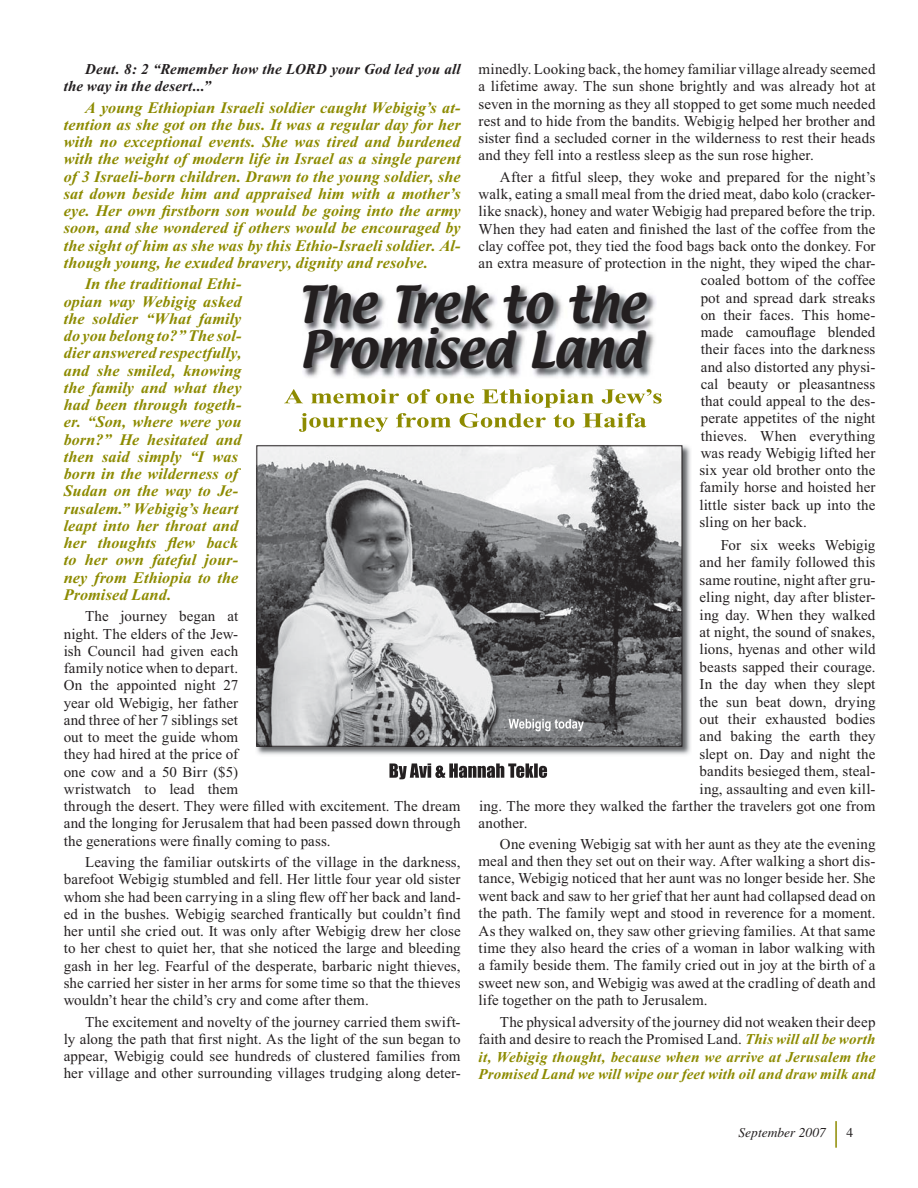
<style>
.page{position:relative;width:918px;height:1188px;background:#fff}
.page>*{position:absolute;margin:0;border:0;box-sizing:border-box;transform-origin:0 0}
.t1{font:45px/45px "Textile";letter-spacing:-.01em;color:#231f20}
.t2{font:italic 700 16.2px/17.2px "Times New Roman";letter-spacing:.01em;color:#8d8b00;text-align:justify}
.t3{font:15px/17.2px "Times New Roman";letter-spacing:.005em;color:#231f20;text-align:justify}
.t4{font:italic 700 15px/17.4px "Times New Roman";letter-spacing:.015em;color:#8d8b00;text-align:justify}
.t5{font:italic 700 15px/17.2px "Times New Roman";letter-spacing:.01em;color:#231f20}
.t6{font:italic 13.5px "Times";color:#231f20}
.t7{font:13.5px "Times";color:#231f20}
.s1{font-weight:400;font-style:normal;color:#231f20}
</style>
<div class="page">
<hr style="left:835px;top:1121px;width:2px;height:27px;background:#8d8b00">
<img style="left:303px;top:285px;width:353px;height:93px">
<img style="left:256px;top:445px;width:435px;height:310px">
<img style="left:258px;top:447px;width:422px;height:298px">
<div style="left:256px;top:445px;width:426px;height:302px;border:1px solid #231f20"></div>
<svg style="left:284px;top:389px;width:378px;height:43px"></svg>
<svg style="left:389px;top:763px;width:158px;height:16px"></svg>
<svg style="left:509px;top:719px;width:75px;height:12px"></svg>
<p class="t3" style="left:479px;top:62px;width:398px">minedly. Looking back, the homey familiar village already seemed a lifetime away. The sun shone brightly and was already hot at seven in the morning as they all stopped to get some much needed rest and to hide from the bandits. Webigig helped her brother and sister find a secluded corner in the wilderness to rest their heads and they fell into a restless sleep as the sun rose higher.</p>
<p class="t3" style="left:500px;top:170px;width:377px">After a fitful sleep, they woke and prepared for the night’s</p>
<p class="t3" style="left:479px;top:187px;width:398px">walk, eating a small meal from the dried meat, dabo kolo (cracker-</p>
<p class="t3" style="left:479px;top:204px;width:398px">like snack), honey and water Webigig had prepared before the trip.</p>
<p class="t3" style="left:479px;top:221px;width:398px">When they had eaten and finished the last of the coffee from the</p>
<p class="t3" style="left:479px;top:239px;width:398px">clay coffee pot, they tied the food bags back onto the donkey. For</p>
<p class="t3" style="left:479px;top:256px;width:398px">an extra measure of protection in the night, they wiped the char-</p>
<p class="t3" style="left:701px;top:273px;width:176px">coaled bottom of the coffee</p>
<p class="t3" style="left:701px;top:290px;width:176px">pot and spread dark streaks</p>
<p class="t3" style="left:701px;top:308px;width:176px">on their faces. This home-</p>
<p class="t3" style="left:701px;top:325px;width:176px">made camouflage blended</p>
<p class="t3" style="left:701px;top:342px;width:176px">their faces into the darkness</p>
<p class="t3" style="left:701px;top:359px;width:176px">and also distorted any physi-</p>
<p class="t3" style="left:701px;top:377px;width:176px">cal beauty or pleasantness</p>
<p class="t3" style="left:701px;top:394px;width:176px">that could appeal to the des-</p>
<p class="t3" style="left:701px;top:411px;width:176px">perate appetites of the night</p>
<p class="t3" style="left:701px;top:428px;width:176px">thieves. When everything</p>
<p class="t3" style="left:701px;top:446px;width:176px">was ready Webigig lifted her</p>
<p class="t3" style="left:700px;top:463px;width:177px">six year old brother onto the</p>
<p class="t3" style="left:700px;top:480px;width:177px">family horse and hoisted her</p>
<p class="t3" style="left:700px;top:497px;width:177px">little sister back up into the</p>
<p class="t3" style="left:700px;top:515px;width:109px">sling on her back.</p>
<p class="t3" style="left:721px;top:538px;width:156px">For six weeks Webigig</p>
<p class="t3" style="left:700px;top:555px;width:177px">and her family followed this</p>
<p class="t3" style="left:700px;top:573px;width:177px">same routine, night after gru-</p>
<p class="t3" style="left:700px;top:590px;width:177px">eling night, day after blister-</p>
<p class="t3" style="left:700px;top:607px;width:177px">ing day. When they walked</p>
<p class="t3" style="left:700px;top:625px;width:177px">at night, the sound of snakes,</p>
<p class="t3" style="left:700px;top:642px;width:177px">lions, hyenas and other wild</p>
<p class="t3" style="left:700px;top:660px;width:177px">beasts sapped their courage.</p>
<p class="t3" style="left:700px;top:677px;width:177px">In the day when they slept</p>
<p class="t3" style="left:700px;top:694px;width:177px">the sun beat down, drying</p>
<p class="t3" style="left:700px;top:712px;width:177px">out their exhausted bodies</p>
<p class="t3" style="left:700px;top:729px;width:177px">and baking the earth they</p>
<p class="t3" style="left:700px;top:747px;width:177px">slept on. Day and night the</p>
<p class="t3" style="left:700px;top:764px;width:177px">bandits besieged them, steal-</p>
<p class="t3" style="left:700px;top:781px;width:177px">ing, assaulting and even kill-</p>
<p class="t3" style="left:479px;top:799px;width:398px">ing. The more they walked the farther the travelers got one from</p>
<p class="t3" style="left:479px;top:816px;width:50px">another.</p>
<p class="t3" style="left:479px;top:836px;width:398px;text-indent:21px">One evening Webigig sat with her aunt as they ate the evening meal and then they set out on their way. After walking a short dis&shy;tance, Webigig noticed that her aunt was no longer beside her. She went back and saw to her grief that her aunt had collapsed dead on the path. The family wept and stood in reverence for a moment.<br>As they walked on, they saw other grieving families. At that same time they also heard the cries of a woman in labor walking with a family beside them. The family cried out in joy at the birth of a sweet new son, and Webigig was awed at the cradling of death and life together on the path to Jerusalem.</p>
<p class="t4" style="left:479px;top:1015px;width:398px;text-indent:21px"><span class="s1">The physical adversity of the journey did not weaken their deep faith and desire to reach the Promised Land.</span> This will all be worth it, Webigig thought, because when we arrive at Jerusalem the Promised Land we will wipe our feet with oil and draw milk and</p>
<p class="t5" style="left:64px;top:62px;width:398px;text-indent:21px">Deut. 8: 2 “Remember how the LORD your God led you all the way in the desert...”</p>
<p class="t2" style="left:64px;top:100px;width:398px;text-indent:21px">A young Ethiopian Israeli soldier caught Webigig’s at&shy;tention as she got on the bus. It was a regular day for her with no exceptional events. She was tired and burdened with the weight of modern life in Israel as a single parent of 3 Israeli-born children. Drawn to the young soldier, she sat down beside him and appraised him with a mother’s eye. Her own firstborn son would be going into the army soon, and she wondered if others would be encouraged by the sight of him as she was by this Ethio-Israeli soldier. Al&shy;though young, he exuded bravery, dignity and resolve.</p>
<p class="t2" style="left:64px;top:277px;width:179px;text-align:left;text-indent:21px">In the traditional Ethi&shy;opian way Webigig asked the soldier “What family do you belong to?” The sol&shy;dier answered respectfully, and she smiled, knowing the family and what they had been through togeth&shy;er. “Son, where were you born?” He hesitated and then said simply “I was born in the wilderness of<br>Sudan on the way to Je&shy;rusalem.” Webigig’s heart leapt into her throat and her thoughts flew back to her own fateful jour&shy;ney from Ethiopia to the<br>Promised Land.</p>
<p class="t3" style="left:64px;top:609px;width:398px;text-align:left;text-indent:21px">The journey began at<br>night. The elders of the Jew-<br>ish Council had given each<br>family notice when to depart.<br>On the appointed night 27<br>year old Webigig, her father<br>and three of her 7 siblings set<br>out to meet the guide whom<br>they had hired at the price of<br>one cow and a 50 Birr ($5)<br>wristwatch to lead them<br>through the desert. They were filled with excitement. The dream and the longing for Jerusalem that had been passed down through the generations were finally coming to pass.</p>
<p class="t3" style="left:64px;top:855px;width:398px;text-indent:21px">Leaving the familiar outskirts of the village in the darkness, barefoot Webigig stumbled and fell. Her little four year old sister whom she had been carrying in a sling flew off her back and land&shy;ed in the bushes. Webigig searched frantically but couldn’t find her until she cried out. It was only after Webigig drew her close to her chest to quiet her, that she noticed the large and bleeding gash in her leg. Fearful of the desperate, barbaric night thieves, she carried her sister in her arms for some time so that the thieves wouldn’t hear the child’s cry and come after them.</p>
<p class="t3" style="left:64px;top:1014px;width:398px;text-indent:21px">The excitement and novelty of the journey carried them swift&shy;ly along the path that first night. As the light of the sun began to appear, Webigig could see hundreds of clustered families from her village and other surrounding villages trudging along deter-</p>
<h1 class="t1" style="left:298px;top:286px;width:348px">The Trek to the<br>Promised Land</h1>
<p class="t6" style="left:739px;top:1127px;width:89px">September 2007</p>
<p class="t7" style="left:846px;top:1128px;width:8px">4</p>
</div>
